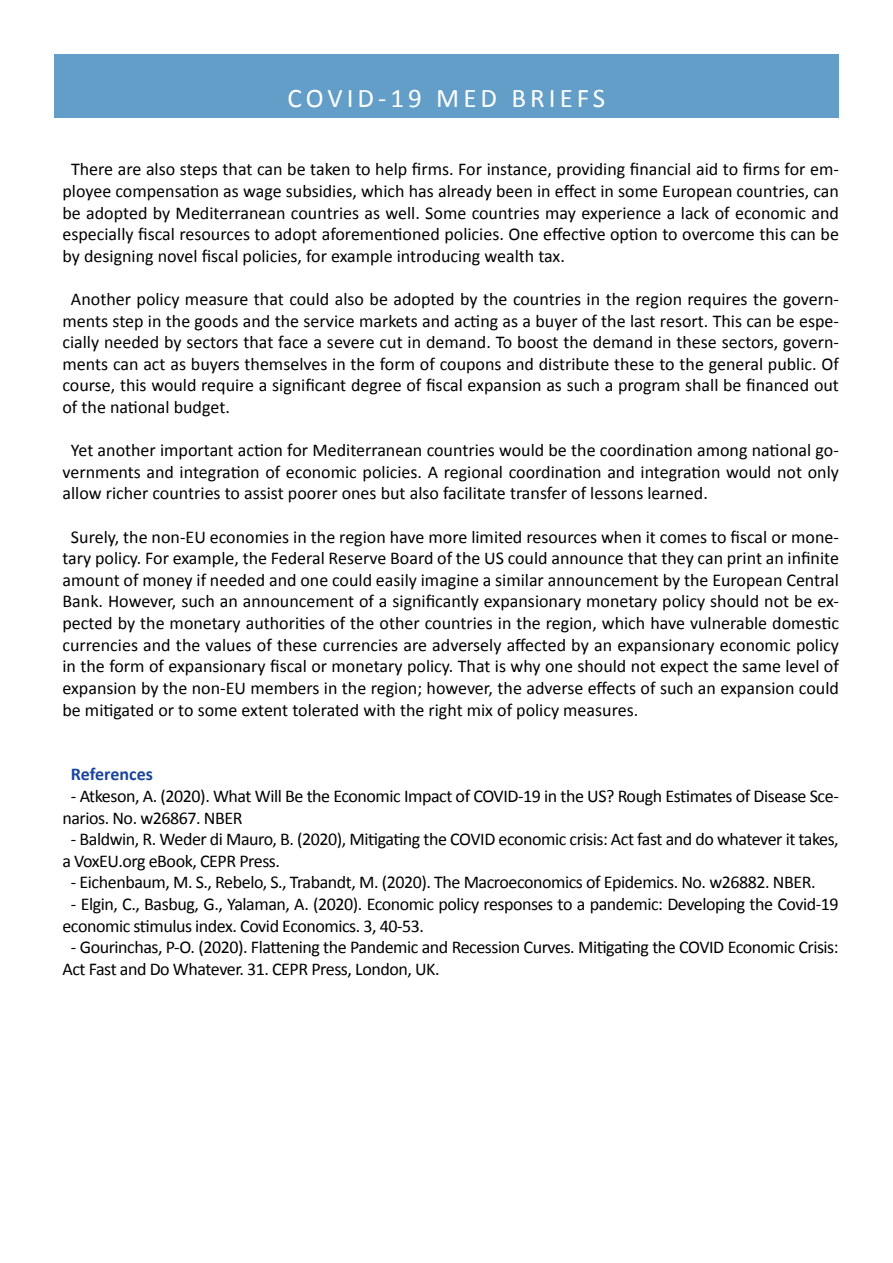
<style>
.page{position:relative;width:893px;height:1263px;background:#fff}
.page>*{position:absolute;margin:0;border:0;box-sizing:border-box;transform-origin:0 0}
.t1{font:27px "Calibri";letter-spacing:.15em;color:#fff}
.t2{font:18px/21.6px "Calibri";letter-spacing:-.025em;color:#000;text-align:justify}
.t3{font:700 18px "Calibri";color:#19459d}
</style>
<div class="page">
<div style="left:54px;top:54px;width:785px;height:64px;background:#639ec8"></div>
<h1 class="t1" style="left:288px;top:81px;width:319px">COVID-19 MED BRIEFS</h1>
<p class="t2" style="left:62px;top:159px;width:778px;text-indent:9px">There are also steps that can be taken to help firms. For instance, providing financial aid to firms for em&shy;ployee compensation as wage subsidies, which has already been in effect in some European countries, can be adopted by Mediterranean countries as well. Some countries may experience a lack of economic and especially fiscal resources to adopt aforementioned policies. One effective option to overcome this can be by designing novel fiscal policies, for example introducing wealth tax.</p>
<p class="t2" style="left:62px;top:288px;width:778px;text-indent:8px">Another policy measure that could also be adopted by the countries in the region requires the govern&shy;ments step in the goods and the service markets and acting as a buyer of the last resort. This can be espe&shy;cially needed by sectors that face a severe cut in demand. To boost the demand in these sectors, govern&shy;ments can act as buyers themselves in the form of coupons and distribute these to the general public. Of course, this would require a significant degree of fiscal expansion as such a program shall be financed out of the national budget.</p>
<p class="t2" style="left:62px;top:440px;width:778px;text-indent:8px">Yet another important action for Mediterranean countries would be the coordination among national go&shy;vernments and integration of economic policies. A regional coordination and integration would not only allow richer countries to assist poorer ones but also facilitate transfer of lessons learned.</p>
<p class="t2" style="left:62px;top:526px;width:778px;text-indent:8px">Surely, the non-EU economies in the region have more limited resources when it comes to fiscal or mone&shy;tary policy. For example, the Federal Reserve Board of the US could announce that they can print an infinite amount of money if needed and one could easily imagine a similar announcement by the European Central Bank. However, such an announcement of a significantly expansionary monetary policy should not be ex&shy;pected by the monetary authorities of the other countries in the region, which have vulnerable domestic currencies and the values of these currencies are adversely affected by an expansionary economic policy in the form of expansionary fiscal or monetary policy. That is why one should not expect the same level of expansion by the non-EU members in the region; however, the adverse effects of such an expansion could be mitigated or to some extent tolerated with the right mix of policy measures.</p>
<p class="t3" style="left:71px;top:763px;width:83px">References</p>
<p class="t2" style="left:62px;top:785px;width:778px;text-indent:9px">- Atkeson, A. (2020). What Will Be the Economic Impact of COVID-19 in the US? Rough Estimates of Disease Sce&shy;narios. No. w26867. NBER</p>
<p class="t2" style="left:62px;top:828px;width:778px;text-indent:8px">- Baldwin, R. Weder di Mauro, B. (2020), Mitigating the COVID economic crisis: Act fast and do whatever it takes, a VoxEU.org eBook, CEPR Press.</p>
<p class="t2" style="left:71px;top:872px;width:746px">- Eichenbaum, M. S., Rebelo, S., Trabandt, M. (2020). The Macroeconomics of Epidemics. No. w26882. NBER.</p>
<p class="t2" style="left:62px;top:893px;width:778px;text-indent:8px">- Elgin, C., Basbug, G., Yalaman, A. (2020). Economic policy responses to a pandemic: Developing the Covid-19 economic stimulus index. Covid Economics. 3, 40-53.</p>
<p class="t2" style="left:62px;top:936px;width:778px;text-indent:8px">- Gourinchas, P-O. (2020). Flattening the Pandemic and Recession Curves. Mitigating the COVID Economic Crisis:<br>Act Fast and Do Whatever. 31. CEPR Press, London, UK.</p>
</div>
